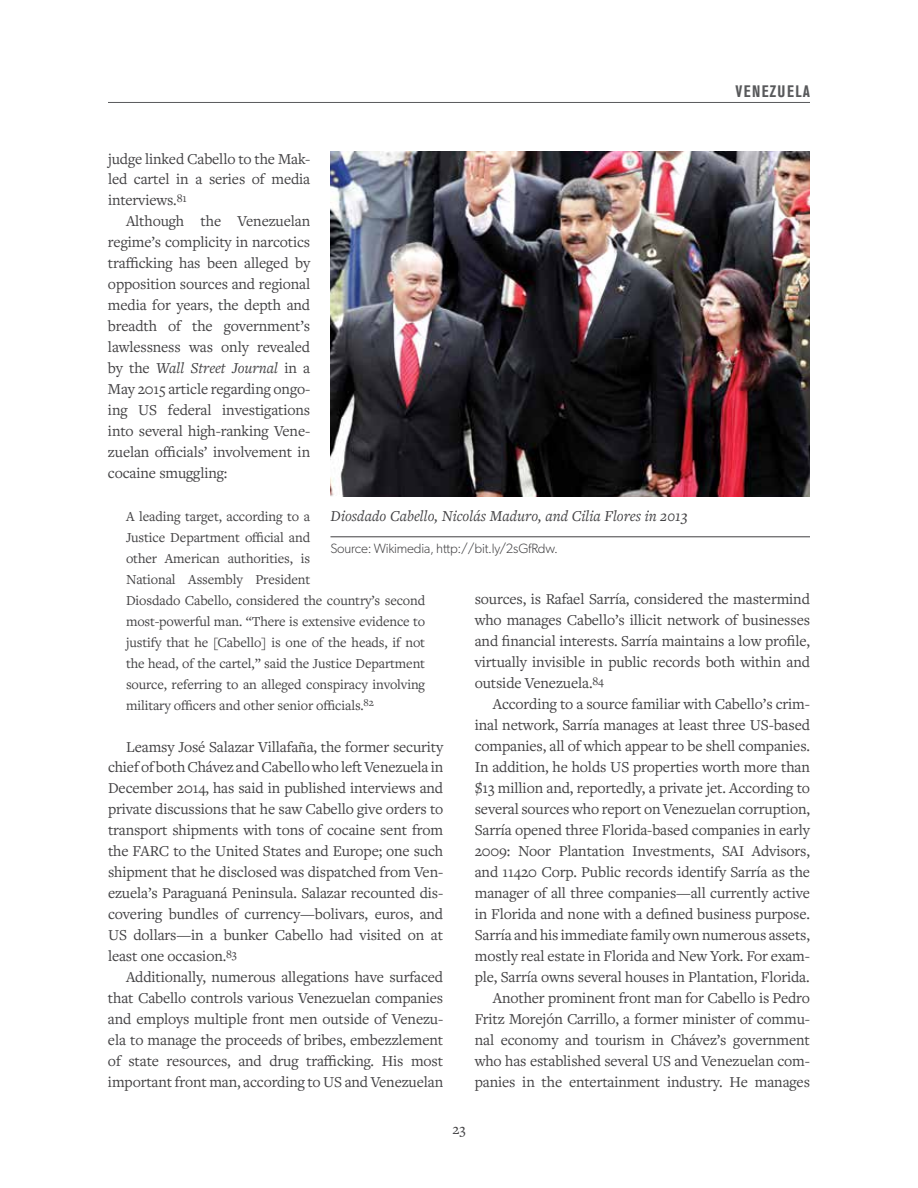
<style>
.page{position:relative;width:918px;height:1188px;background:#fff}
.page>*{position:absolute;margin:0;border:0;box-sizing:border-box;transform-origin:0 0}
.t1{font:700 condensed 16.5px "Akzidenz Grotesk BE";letter-spacing:.08em;color:#58595b}
.t2{font:15.75px/21px "Freight Text Pro";letter-spacing:-.01em;color:#414042;text-align:justify}
.t3{font:italic 15.75px "Freight Text Pro";color:#414042}
.t4{font:15px "Freight Text Pro";color:#414042}
.t5{font:14.25px/21px "Freight Text Pro";letter-spacing:-.01em;color:#414042}
.t6{font:300 13.5px "Gibson";letter-spacing:-.015em;color:#414042}
.s1{font-style:italic}
</style>
<div class="page">
<hr style="left:108px;top:102px;width:702px;height:1px;background:#58595b">
<img style="left:330px;top:151px;width:480px;height:345px">
<hr style="left:330px;top:536px;width:480px;height:1px;background:#414042">
<p class="t1" style="left:736px;top:82px;width:76px">VENEZUELA</p>
<p class="t2" style="left:108px;top:147px;width:204px">judge linked Cabello to the Mak&shy;led cartel in a series of media interviews.<sup>81</sup></p>
<p class="t2" style="left:108px;top:210px;width:204px;text-indent:18px">Although the Venezuelan regime’s complicity in narcotics trafficking has been alleged by opposition sources and regional media for years, the depth and breadth of the government’s lawlessness was only revealed by the <span class="s1">Wall Street Journal</span> in a May 2015 article regarding ongo&shy;ing US federal investigations into several high-ranking Vene&shy;zuelan officials’ involvement in cocaine smuggling:</p>
<p class="t5" style="left:126px;top:505px;width:301px">A leading target, according to a<br>Justice Department official and<br>other American authorities, is<br>National Assembly President<br>Diosdado Cabello, considered the country’s second most-powerful man. “There is extensive evidence to justify that he [Cabello] is one of the heads, if not the head, of the cartel,” said the Justice Department source, referring to an alleged conspiracy involving military officers and other senior officials.<sup>82</sup></p>
<p class="t2" style="left:108px;top:735px;width:337px;text-indent:18px">Leamsy José Salazar Villafaña, the former security chief of both Chávez and Cabello who left Venezuela in December 2014, has said in published interviews and private discussions that he saw Cabello give orders to transport shipments with tons of cocaine sent from the FARC to the United States and Europe; one such shipment that he disclosed was dispatched from Ven&shy;ezuela’s Paraguaná Peninsula. Salazar recounted dis&shy;covering bundles of currency—bolivars, euros, and US dollars—in a bunker Cabello had visited on at least one occasion.<sup>83</sup></p>
<p class="t2" style="left:108px;top:966px;width:337px;text-indent:18px">Additionally, numerous allegations have surfaced that Cabello controls various Venezuelan companies and employs multiple front men outside of Venezu&shy;ela to manage the proceeds of bribes, embezzlement of state resources, and drug trafficking. His most important front man, according to US and Venezuelan</p>
<p class="t3" style="left:330px;top:506px;width:359px">Diosdado Cabello, Nicolás Maduro, and Cilia Flores in 2013</p>
<p class="t6" style="left:330px;top:541px;width:229px">Source: Wikimedia, http://bit.ly/2sGfRdw.</p>
<p class="t2" style="left:475px;top:588px;width:337px">sources, is Rafael Sarría, considered the mastermind who manages Cabello’s illicit network of businesses and financial interests. Sarría maintains a low profile, virtually invisible in public records both within and outside Venezuela.<sup>84</sup></p>
<p class="t2" style="left:475px;top:693px;width:337px;text-align:right">According to a source familiar with Cabello’s crim&shy;inal network, Sarría manages at least three US-based companies, all of which appear to be shell companies.<br>In addition, he holds US properties worth more than $13 million and, reportedly, a private jet. According to several sources who report on Venezuelan corruption, Sarría opened three Florida-based companies in early 2009: Noor Plantation Investments, SAI Advisors, and 11420 Corp. Public records identify Sarría as the manager of all three companies—all currently active in Florida and none with a defined business purpose.<br>Sarría and his immediate family own numerous assets, mostly real estate in Florida and New York. For exam&shy;ple, Sarría owns several houses in Plantation, Florida.<br>Another prominent front man for Cabello is Pedro Fritz Morejón Carrillo, a former minister of commu&shy;nal economy and tourism in Chávez’s government who has established several US and Venezuelan com&shy;panies in the entertainment industry. He manages</p>
<p class="t4" style="left:452px;top:1119px;width:15px">23</p>
</div>
